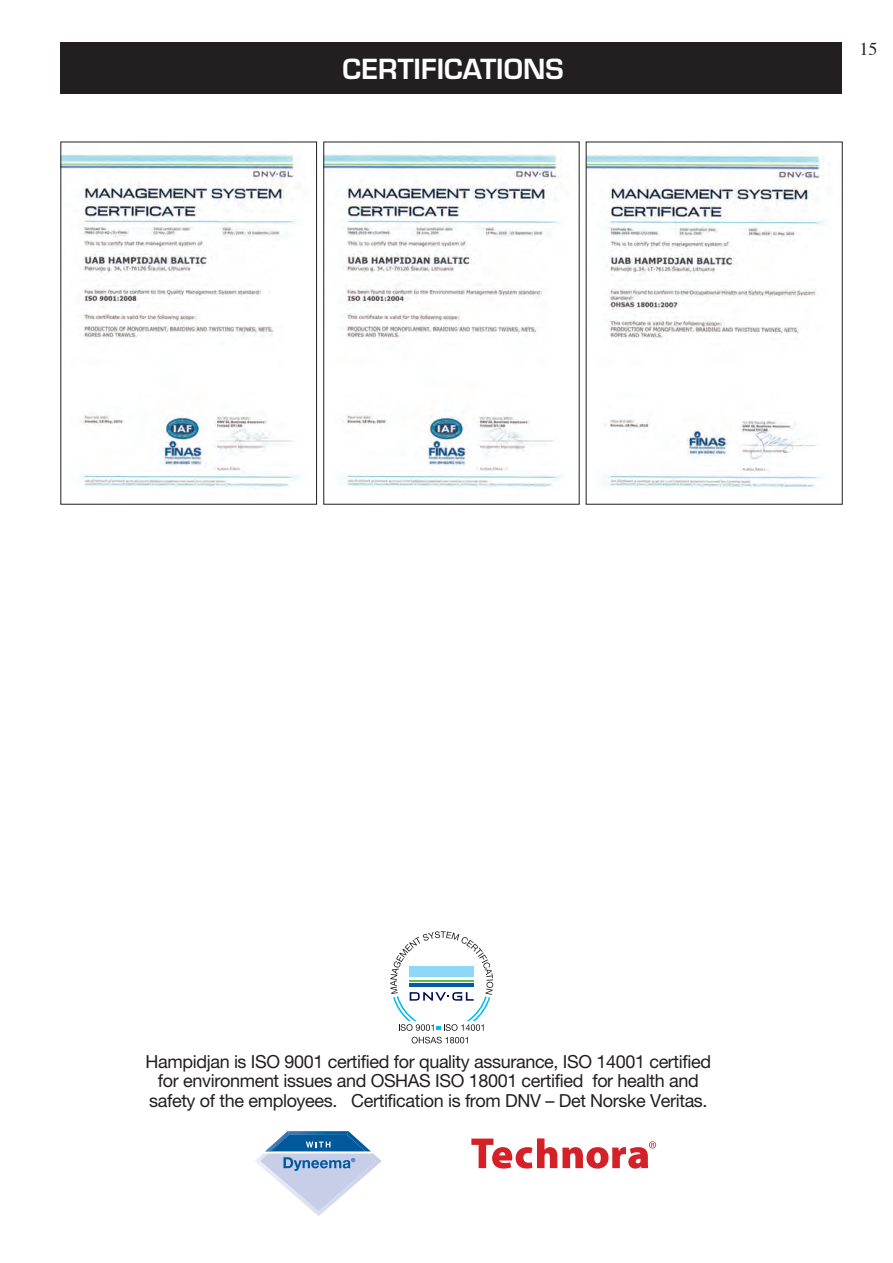
<style>
.page{position:relative;width:893px;height:1263px;background:#fff}
.page>*{position:absolute;margin:0;border:0;box-sizing:border-box;transform-origin:0 0}
.t1{font:600 27px "Eurostile";color:#fff}
.t2{font:18px/19.5px "Helvetica Neue IS";letter-spacing:-.02em;color:#231f20;text-align:center}
.t3{font:18px "Times";color:#231f20}
</style>
<div class="page">
<div style="left:60px;top:43px;width:782px;height:51px;background:#231f20"></div>
<svg style="left:412px;top:1037px;width:56px;height:6px"></svg>
<svg style="left:390px;top:931px;width:103px;height:100px"></svg>
<svg style="left:255px;top:1131px;width:127px;height:85px"></svg>
<svg style="left:471px;top:1138px;width:185px;height:30px"></svg>
<img style="left:62px;top:154px;width:237px;height:334px">
<div style="left:60px;top:142px;width:257px;height:363px;border:1px solid #231f20"></div>
<img style="left:325px;top:154px;width:237px;height:334px">
<div style="left:323px;top:142px;width:257px;height:363px;border:1px solid #231f20"></div>
<img style="left:588px;top:154px;width:237px;height:334px">
<div style="left:586px;top:142px;width:257px;height:363px;border:1px solid #231f20"></div>
<h1 class="t1" style="left:343px;top:52px;width:222px">CERTIFICATIONS</h1>
<p class="t3" style="left:859px;top:32px;width:19px">15</p>
<p class="t2" style="left:146px;top:1051px;width:567px">Hampidjan is ISO 9001 certified for quality assurance, ISO 14001 certified for environment issues and OSHAS ISO 18001 certified for health and safety of the employees. Certification is from DNV – Det Norske Veritas.</p>
</div>
